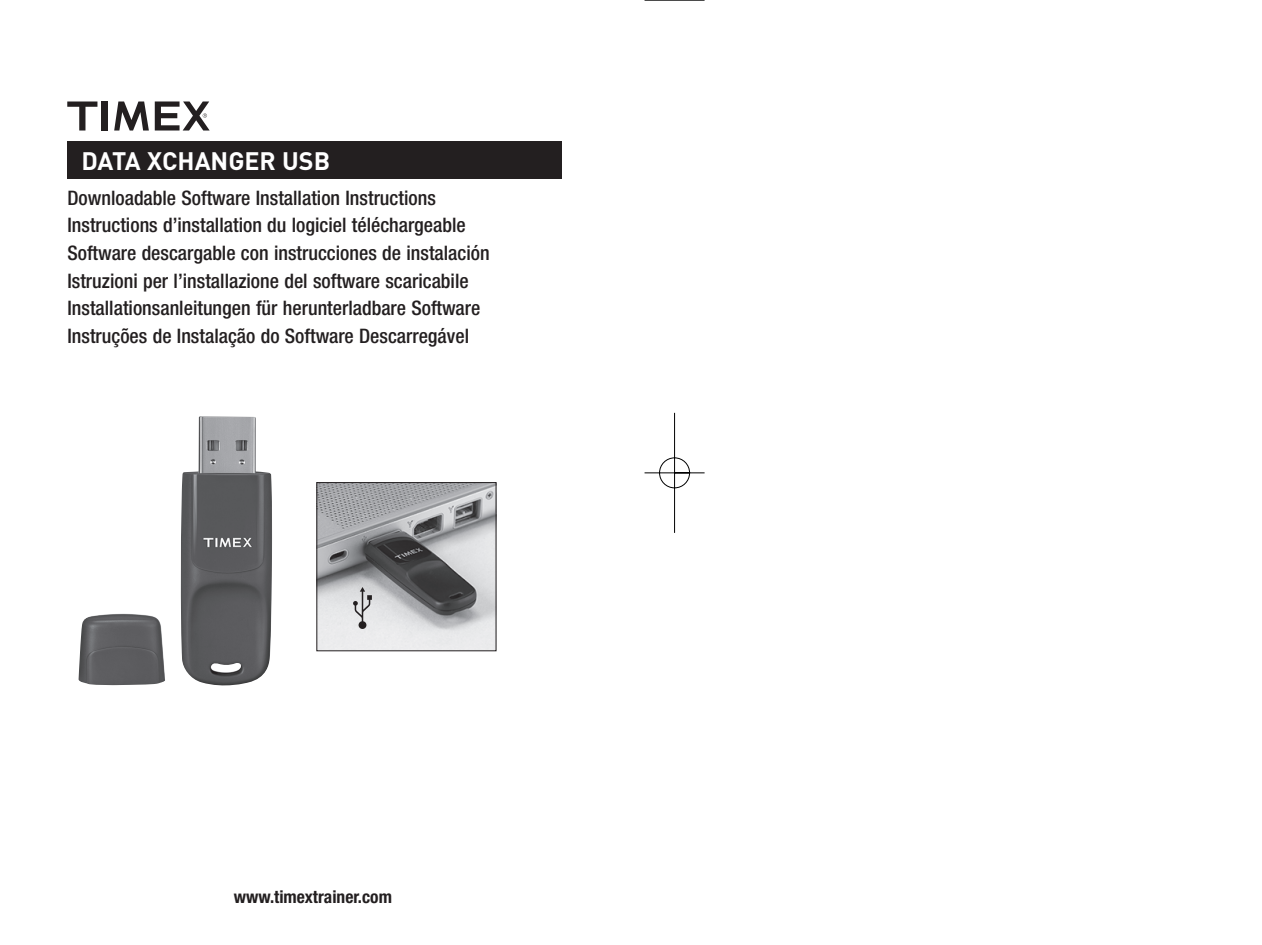
<style>
.page{position:relative;width:1262px;height:945px;background:#fff}
.page>*{position:absolute;margin:0;border:0;box-sizing:border-box;transform-origin:0 0}
.t1{font:700 25px "DIN";color:#fff}
.t2{font:500 condensed 20px/27.5px "Helvetica Neue";color:#231f20}
.t3{font:700 condensed 17.5px "Helvetica Neue";color:#231f20}
</style>
<div class="page">
<svg style="left:67px;top:0;width:638px;height:686px"></svg>
<p class="t1" style="left:81px;top:146px;width:250px">DATA XCHANGER USB</p>
<p class="t2" style="left:67px;top:186px;width:424px">Downloadable Software Installation Instructions Instructions d’installation du logiciel téléchargeable Software descargable con instrucciones de instalación Istruzioni per l’installazione del software scaricabile Installationsanleitungen für herunterladbare Software Instruções de Instalação do Software Descarregável</p>
<p class="t3" style="left:234px;top:890px;width:160px">www.timextrainer.com</p>
</div>
